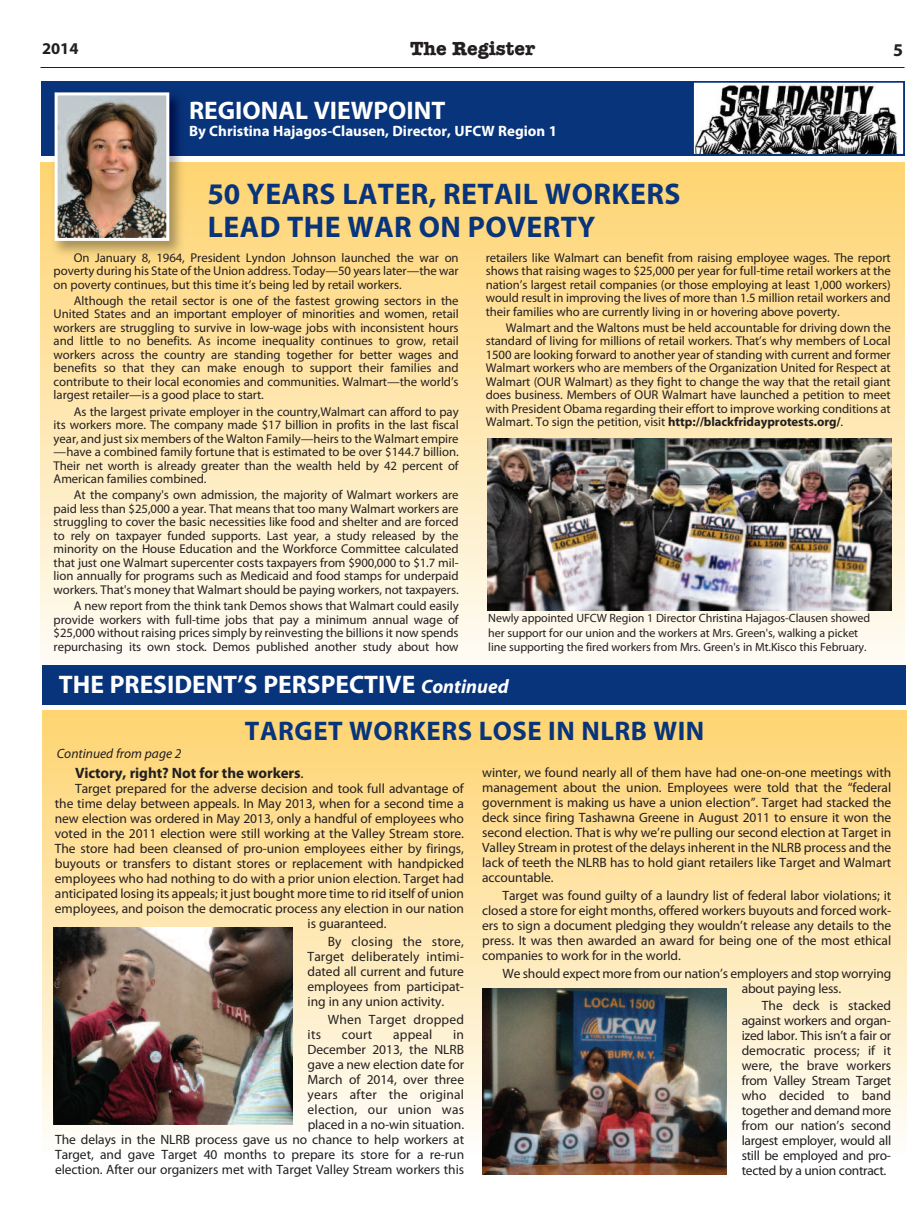
<style>
.page{position:relative;width:918px;height:1215px;background:#fff}
.page>*{position:absolute;margin:0;border:0;box-sizing:border-box;transform-origin:0 0}
.t1{font:700 30px/33px "Myriad Pro";letter-spacing:.015em;color:#08347b}
.t2{font:700 27px "Myriad Pro";letter-spacing:.02em;color:#08347b}
.t3{font:700 25.5px "Myriad Pro";color:#fff}
.t4{font:700 19.5px "American Typewriter";color:#231f20}
.t5{font:700 18px "Myriad Pro";color:#231f20}
.t6{font:700 16.5px "Myriad Pro";color:#231f20}
.t7{font:700 15px "Myriad Pro";color:#fff}
.t8{font:700 15px "Myriad Pro";letter-spacing:-.005em;color:#231f20}
.t9{font:13.5px/15px "Myriad Pro";letter-spacing:-.005em;color:#231f20;text-align:justify}
.t10{font:italic 13.5px "Myriad Pro";color:#231f20}
.t11{font:13.5px "Myriad Pro";letter-spacing:.015em;color:#231f20}
.t12{font:12.75px/13.5px "Myriad Pro";letter-spacing:-.005em;color:#231f20;text-align:justify}
.t13{font:12px/14.4px "Myriad Pro";letter-spacing:-.005em;color:#231f20}
.s1{font-weight:700}
.s2{font-style:italic;font-size:19.5px}
.s3{font-weight:400}
</style>
<div class="page">
<hr style="left:40px;top:67px;width:864px;height:1px;background:#231f20">
<div style="left:42px;top:710px;width:864px;height:443px;background:linear-gradient(to bottom,#ffd470,#fbfaf7)"></div>
<div style="left:41px;top:81px;width:864px;height:74px;background:#08347b"></div>
<div style="left:41px;top:162px;width:863px;height:524px;background:linear-gradient(to bottom,#fed36f,#fdfcf9)"></div>
<img style="left:695px;top:84px;width:205px;height:68px">
<div style="left:692px;top:81px;width:213px;height:74px;border:2px solid #08347b"></div>
<img style="left:48px;top:92px;width:141px;height:168px">
<img style="left:59px;top:96px;width:106px;height:141px">
<div style="left:55px;top:92px;width:114px;height:149px;border:3px solid #fff"></div>
<img style="left:487px;top:439px;width:404px;height:172px">
<img style="left:482px;top:989px;width:244px;height:185px">
<img style="left:54px;top:927px;width:238px;height:197px">
<div style="left:42px;top:665px;width:864px;height:39px;background:#08347b"></div>
<p class="t6" style="left:42px;top:40px;width:38px">2014</p>
<h3 class="t4" style="left:410px;top:37px;width:126px">The Register</h3>
<h3 class="t5" style="left:893px;top:39px;width:11px">5</h3>
<h3 class="t3" style="left:189px;top:96px;width:258px">REGIONAL VIEWPOINT</h3>
<p class="t7" style="left:189px;top:122px;width:369px">By Christina Hajagos-Clausen, Director, UFCW Region 1</p>
<h1 class="t1" style="left:208px;top:178px;width:474px">50 YEARS LATER, RETAIL WORKERS<br>LEAD THE WAR ON POVERTY</h1>
<p class="t12" style="left:486px;top:251px;width:407px">retailers like Walmart can benefit from raising employee wages. The report shows that raising wages to $25,000 per year for full-time retail workers at the nation’s largest retail companies (or those employing at least 1,000 workers) would result in improving the lives of more than 1.5 million retail workers and their families who are currently living in or hovering above poverty.</p>
<p class="t12" style="left:486px;top:321px;width:407px;text-indent:20px">Walmart and the Waltons must be held accountable for driving down the standard of living for millions of retail workers. That’s why members of Local 1500 are looking forward to another year of standing with current and former Walmart workers who are members of the Organization United for Respect at Walmart (OUR Walmart) as they fight to change the way that the retail giant does business. Members of OUR Walmart have launched a petition to meet with President Obama regarding their effort to improve working conditions at Walmart. To sign the petition, visit <span class="s1">http://blackfridayprotests.org/</span>.</p>
<p class="t12" style="left:54px;top:251px;width:407px;text-indent:20px">On January 8, 1964, President Lyndon Johnson launched the war on poverty during his State of the Union address. Today—50 years later—the war on poverty continues, but this time it’s being led by retail workers.</p>
<p class="t12" style="left:54px;top:294px;width:407px;text-indent:20px">Although the retail sector is one of the fastest growing sectors in the United States and an important employer of minorities and women, retail workers are struggling to survive in low-wage jobs with inconsistent hours and little to no benefits. As income inequality continues to grow, retail workers across the country are standing together for better wages and benefits so that they can make enough to support their families and contribute to their local economies and communities. Walmart—the world’s largest retailer—is a good place to start.</p>
<p class="t12" style="left:54px;top:405px;width:407px;text-indent:20px">As the largest private employer in the country,Walmart can afford to pay its workers more. The company made $17 billion in profits in the last fiscal year, and just six members of the Walton Family—heirs to the Walmart empire —have a combined family fortune that is estimated to be over $144.7 billion.<br>Their net worth is already greater than the wealth held by 42 percent of American families combined.</p>
<p class="t12" style="left:54px;top:489px;width:407px;text-indent:20px">At the company's own admission, the majority of Walmart workers are paid less than $25,000 a year. That means that too many Walmart workers are struggling to cover the basic necessities like food and shelter and are forced to rely on taxpayer funded supports. Last year, a study released by the minority on the House Education and the Workforce Committee calculated that just one Walmart supercenter costs taxpayers from $900,000 to $1.7 mil&shy;lion annually for programs such as Medicaid and food stamps for underpaid workers. That's money that Walmart should be paying workers, not taxpayers.</p>
<p class="t12" style="left:54px;top:599px;width:407px;text-indent:20px">A new report from the think tank Demos shows that Walmart could easily provide workers with full-time jobs that pay a minimum annual wage of $25,000 without raising prices simply by reinvesting the billions it now spends repurchasing its own stock. Demos published another study about how</p>
<p class="t13" style="left:488px;top:611px;width:383px">Newly appointed UFCW Region 1 Director Christina Hajagos-Clausen showed her support for our union and the workers at Mrs. Green's, walking a picket line supporting the fired workers from Mrs. Green's in Mt.Kisco this February.</p>
<h3 class="t3" style="left:59px;top:670px;width:451px">THE PRESIDENT’S PERSPECTIVE <span class="s2">Continued</span></h3>
<p class="t10" style="left:57px;top:745px;width:126px">Continued from page 2</p>
<h2 class="t2" style="left:245px;top:716px;width:461px">TARGET WORKERS LOSE IN NLRB WIN</h2>
<p class="t8" style="left:75px;top:765px;width:230px">Victory, right? Not for the workers<span class="s3">.</span></p>
<p class="t9" style="left:75px;top:782px;width:390px">Target prepared for the adverse decision and took full advantage of</p>
<p class="t9" style="left:55px;top:797px;width:411px">the time delay between appeals. In May 2013, when for a second time a</p>
<p class="t9" style="left:55px;top:812px;width:411px">new election was ordered in May 2013, only a handful of employees who</p>
<p class="t9" style="left:55px;top:827px;width:411px">voted in the 2011 election were still working at the Valley Stream store.</p>
<p class="t9" style="left:55px;top:842px;width:411px">The store had been cleansed of pro-union employees either by firings,</p>
<p class="t9" style="left:55px;top:857px;width:411px">buyouts or transfers to distant stores or replacement with handpicked</p>
<p class="t9" style="left:55px;top:872px;width:411px">employees who had nothing to do with a prior union election. Target had</p>
<p class="t9" style="left:55px;top:887px;width:411px">anticipated losing its appeals; it just bought more time to rid itself of union</p>
<p class="t9" style="left:55px;top:902px;width:411px">employees, and poison the democratic process any election in our nation</p>
<p class="t9" style="left:308px;top:917px;width:81px">is guaranteed.</p>
<p class="t9" style="left:308px;top:934px;width:158px;text-indent:20px">By closing the store, Target deliberately intimi&shy;dated all current and future employees from participat&shy;ing in any union activity.</p>
<p class="t11" style="left:328px;top:1012px;width:138px">When Target dropped</p>
<p class="t9" style="left:308px;top:1027px;width:15px">its</p>
<p class="t9" style="left:342px;top:1027px;width:32px">court</p>
<p class="t9" style="left:393px;top:1027px;width:41px">appeal</p>
<p class="t9" style="left:55px;top:1027px;width:411px;text-align:right">in<br>December 2013, the NLRB<br>gave a new election date for<br>March of 2014, over three<br>years after the original<br>election, our union was<br>placed in a no-win situation.<br>The delays in the NLRB process gave us no chance to help workers at Target, and gave Target 40 months to prepare its store for a re-run election. After our organizers met with Target Valley Stream workers this</p>
<p class="t9" style="left:482px;top:765px;width:411px">winter, we found nearly all of them have had one-on-one meetings with management about the union. Employees were told that the “federal government is making us have a union election”. Target had stacked the deck since firing Tashawna Greene in August 2011 to ensure it won the second election. That is why we’re pulling our second election at Target in Valley Stream in protest of the delays inherent in the NLRB process and the lack of teeth the NLRB has to hold giant retailers like Target and Walmart accountable.</p>
<p class="t9" style="left:482px;top:888px;width:411px;text-indent:20px">Target was found guilty of a laundry list of federal labor violations; it closed a store for eight months, offered workers buyouts and forced work&shy;ers to sign a document pledging they wouldn’t release any details to the press. It was then awarded an award for being one of the most ethical companies to work for in the world.</p>
<p class="t9" style="left:742px;top:966px;width:151px;text-indent:-239px">We should expect more from our nation’s employers and stop worrying about paying less.</p>
<p class="t9" style="left:742px;top:999px;width:151px;text-indent:20px">The deck is stacked against workers and organ&shy;ized labor. This isn’t a fair or democratic process; if it were, the brave workers from Valley Stream Target who decided to band together and demand more from our nation’s second largest employer, would all still be employed and pro&shy;tected by a union contract.</p>
</div>
